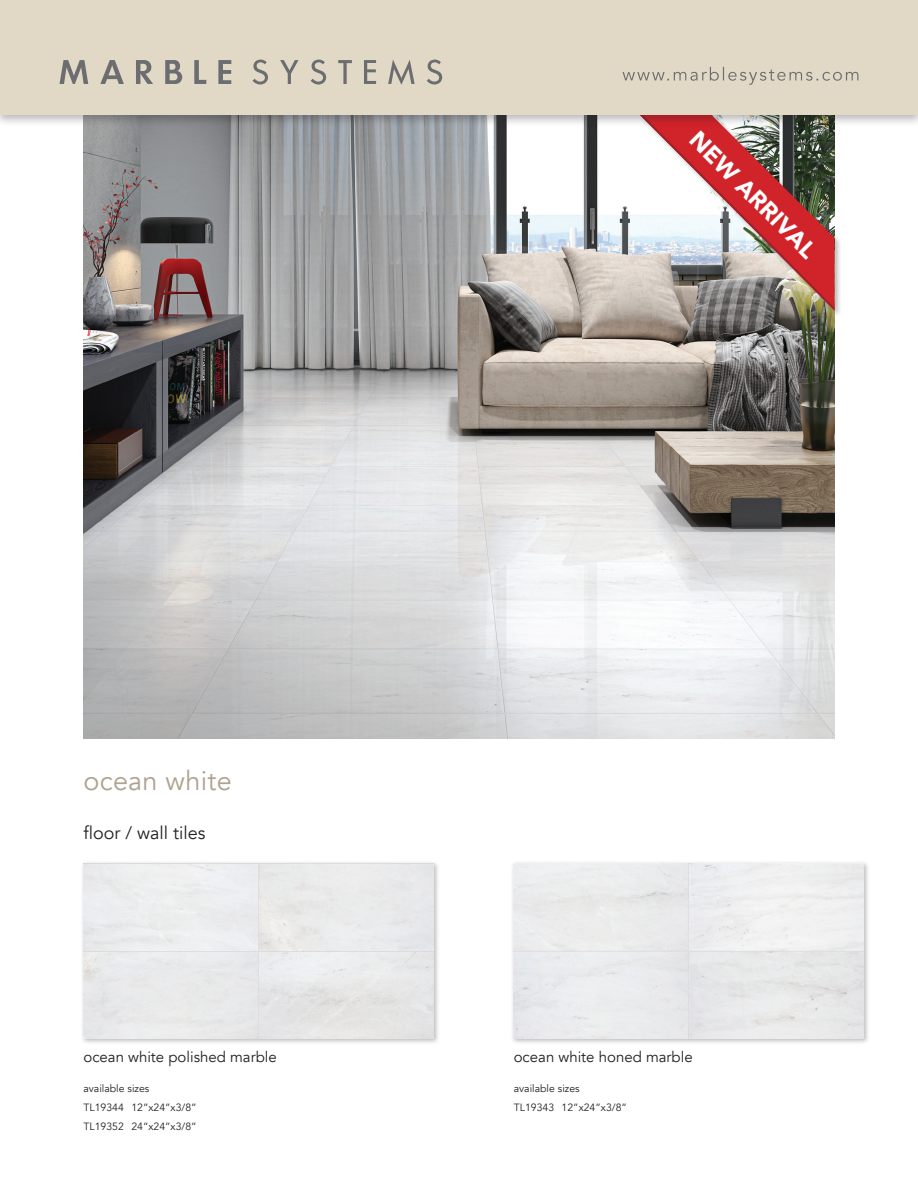
<style>
.page{position:relative;width:918px;height:1188px;background:#fff}
.page>*{position:absolute;margin:0;border:0;box-sizing:border-box;transform-origin:0 0}
.t1{font:27px "Avenir";letter-spacing:.01em;color:#afa290}
.t2{font:900 24px "Avenir";color:#fff}
.t3{font:18px "Avenir";color:#231f20}
.t4{font:15px "Avenir";color:#231f20}
.t5{font:10.5px/19px "Avenir";color:#231f20}
</style>
<div class="page">
<img style="left:83px;top:127px;width:752px;height:612px">
<div style="left:639px;top:113px;width:203px;height:205px;background:#231f20;opacity:.3"></div>
<img style="left:640px;top:127px;width:195px;height:184px">
<div style="left:0;top:0;width:918px;height:127px;background:#231f20;opacity:.3"></div>
<div style="left:0;top:0;width:918px;height:115px;background:#e1d9c6"></div>
<svg style="left:218px;top:60px;width:13px;height:24px"></svg>
<svg style="left:194px;top:60px;width:12px;height:24px"></svg>
<svg style="left:165px;top:60px;width:17px;height:24px"></svg>
<svg style="left:136px;top:60px;width:17px;height:24px"></svg>
<svg style="left:100px;top:60px;width:24px;height:24px"></svg>
<svg style="left:60px;top:60px;width:28px;height:24px"></svg>
<svg style="left:427px;top:60px;width:15px;height:25px"></svg>
<svg style="left:388px;top:60px;width:27px;height:25px"></svg>
<svg style="left:364px;top:60px;width:12px;height:24px"></svg>
<svg style="left:338px;top:60px;width:14px;height:24px"></svg>
<svg style="left:311px;top:60px;width:15px;height:25px"></svg>
<svg style="left:280px;top:60px;width:19px;height:24px"></svg>
<svg style="left:252px;top:60px;width:16px;height:25px"></svg>
<svg style="left:623px;top:67px;width:235px;height:18px"></svg>
<div style="left:80px;top:861px;width:360px;height:184px;background:#231f20;opacity:.3"></div>
<img style="left:83px;top:864px;width:351px;height:175px">
<div style="left:511px;top:861px;width:359px;height:184px;background:#231f20;opacity:.3"></div>
<img style="left:514px;top:864px;width:350px;height:175px">
<h1 class="t1" style="left:83px;top:764px;width:150px">ocean white</h1>
<h3 class="t3" style="left:83px;top:822px;width:123px">floor / wall tiles</h3>
<h3 class="t4" style="left:83px;top:1048px;width:195px">ocean white polished marble</h3>
<p class="t5" style="left:83px;top:1079px;width:115px">available sizes<br>TL19344 12”x24”x3/8”<br>TL19352 24”x24”x3/8”</p>
<h2 class="t2" style="left:708px;top:121px;width:169px;rotate:45deg">NEW ARRIVAL</h2>
<h3 class="t4" style="left:514px;top:1048px;width:180px">ocean white honed marble</h3>
<p class="t5" style="left:514px;top:1079px;width:115px">available sizes<br>TL19343 12”x24”x3/8”</p>
</div>
